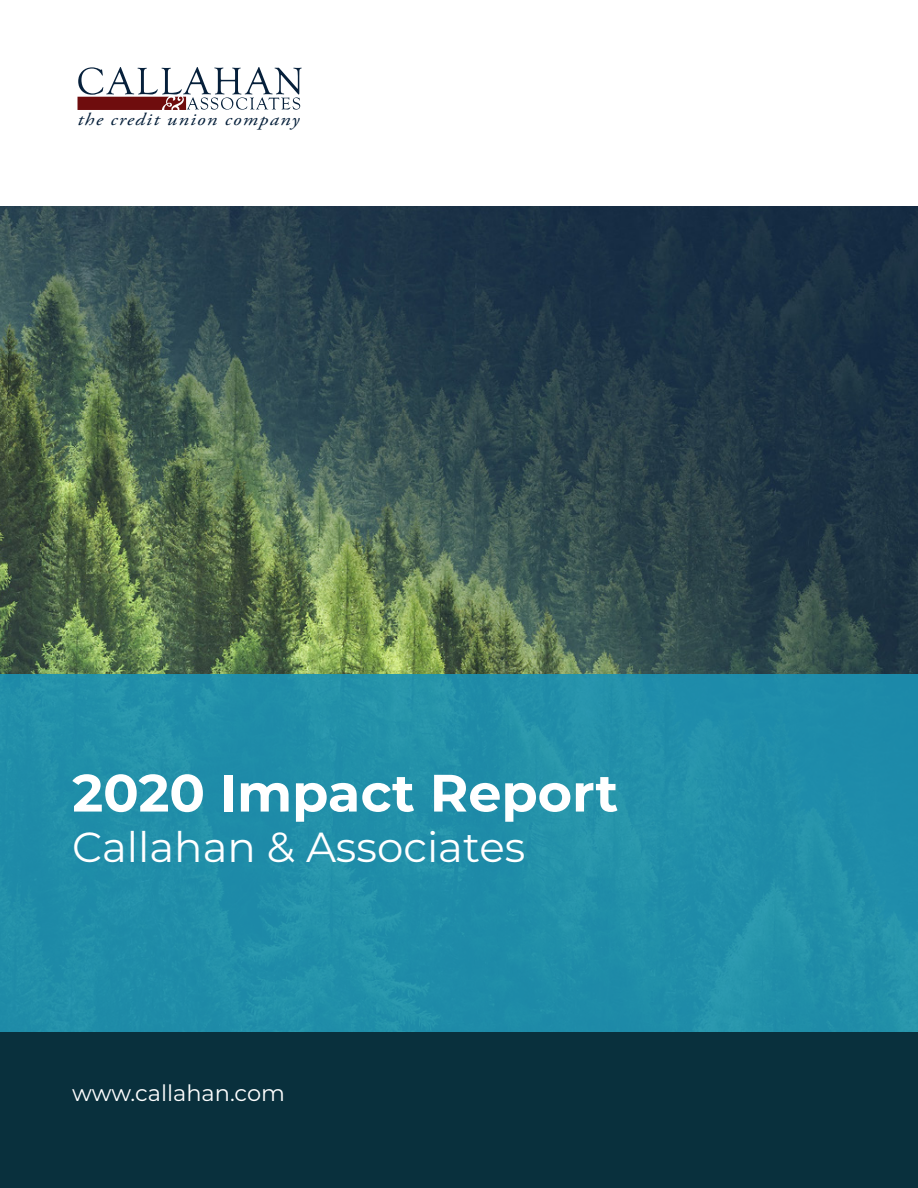
<style>
.page{position:relative;width:918px;height:1188px;background:#fff}
.page>*{position:absolute;margin:0;border:0;box-sizing:border-box;transform-origin:0 0}
.t1{font:700 52.5px "Montserrat";color:#fff}
.t2{font:42px "Montserrat";color:#fff}
.t3{font:22.5px "Montserrat";color:#fff}
.t4{font:italic 17.4px "Adobe Garamond Pro";letter-spacing:.06em;color:#06203b;scale:1.19 1}
</style>
<div class="page">
<div style="left:0;top:1032px;width:918px;height:156px;background:#09303d"></div>
<img style="left:0;top:206px;width:918px;height:469px">
<div style="left:0;top:675px;width:918px;height:357px;background:#208ea9"></div>
<svg style="left:78px;top:67px;width:224px;height:43px"></svg>
<p class="t4" style="left:78px;top:109px;width:188px">the credit union company</p>
<p class="t1" style="left:72px;top:755px;width:548px">2020 Impact Report</p>
<p class="t2" style="left:72px;top:818px;width:454px">Callahan &amp; Associates</p>
<p class="t3" style="left:72px;top:1077px;width:214px">www.callahan.com</p>
</div>
